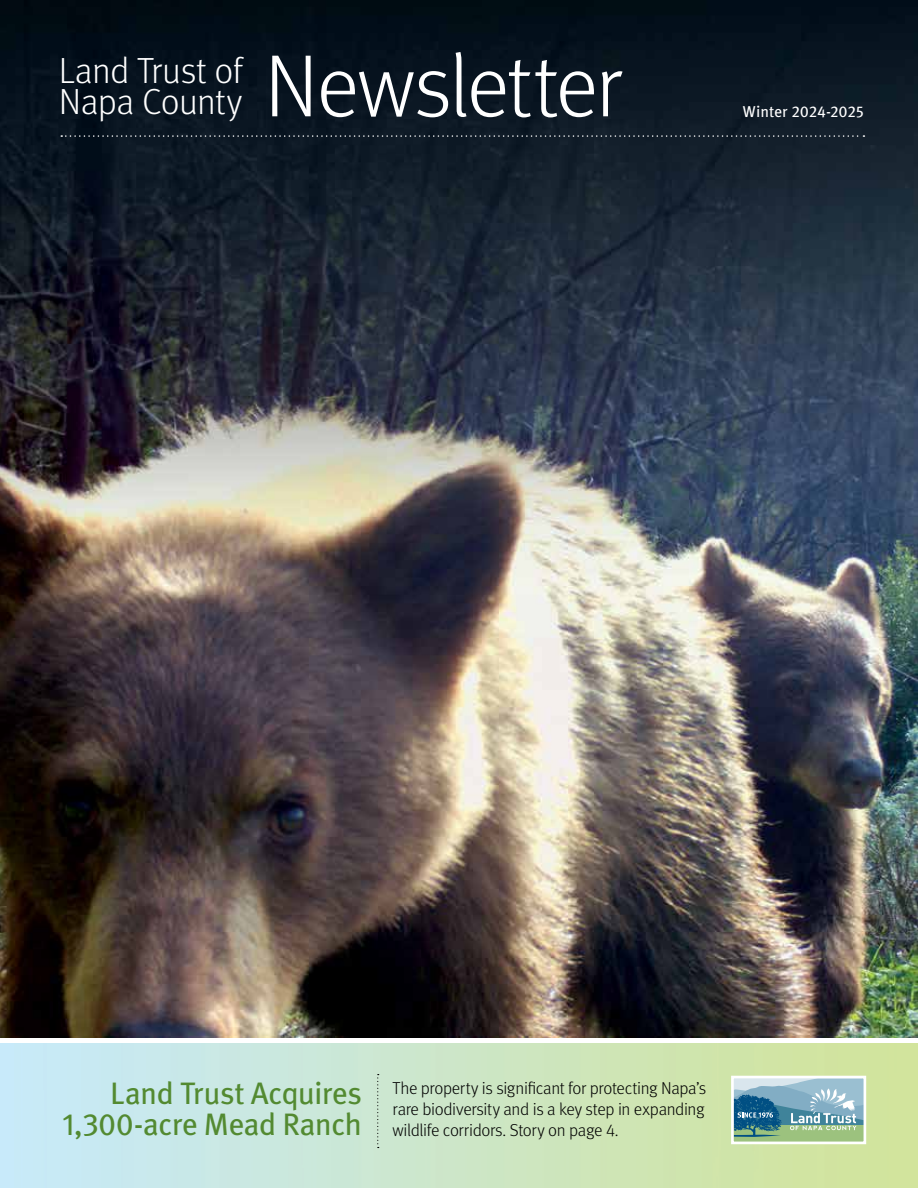
<style>
.page{position:relative;width:918px;height:1188px;background:#fff}
.page>*{position:absolute;margin:0;border:0;box-sizing:border-box;transform-origin:0 0}
.t1{font:300 88.35px "Meta OT";letter-spacing:-.03em;color:#fff}
.t2{font:300 36.3px/31.8px "Meta OT";letter-spacing:-.02em;color:#fff}
.t3{font:31.05px/31px "Meta OT";letter-spacing:-.025em;color:#538a31;text-align:right}
.t4{font:300 17.25px/21px "Meta OT";letter-spacing:-.02em;color:#000;text-align:justify}
.t5{font:15.75px "Meta OT";letter-spacing:-.005em;color:#fff}
</style>
<div class="page">
<img style="left:0;top:0;width:918px;height:1037px">
<svg style="left:730px;top:1074px;width:138px;height:72px;background:#93b8b7"></svg>
<svg style="left:377px;top:1074px;width:2px;height:74px"></svg>
<svg style="left:61px;top:135px;width:803px;height:2px;background:#3a434d"></svg>
<h2 class="t2" style="left:59px;top:55px;width:185px">Land Trust of<br>Napa County</h2>
<h1 class="t1" style="left:264px;top:34px;width:359px">Newsletter</h1>
<p class="t5" style="left:743px;top:101px;width:123px">Winter 2024-2025</p>
<h3 class="t3" style="left:62px;top:1078px;width:301px">Land Trust Acquires<br>1,300-acre Mead Ranch</h3>
<p class="t4" style="left:393px;top:1078px;width:315px">The property is significant for protecting Napa’s rare biodiversity and is a key step in expanding wildlife corridors. Story on page 4.</p>
</div>
